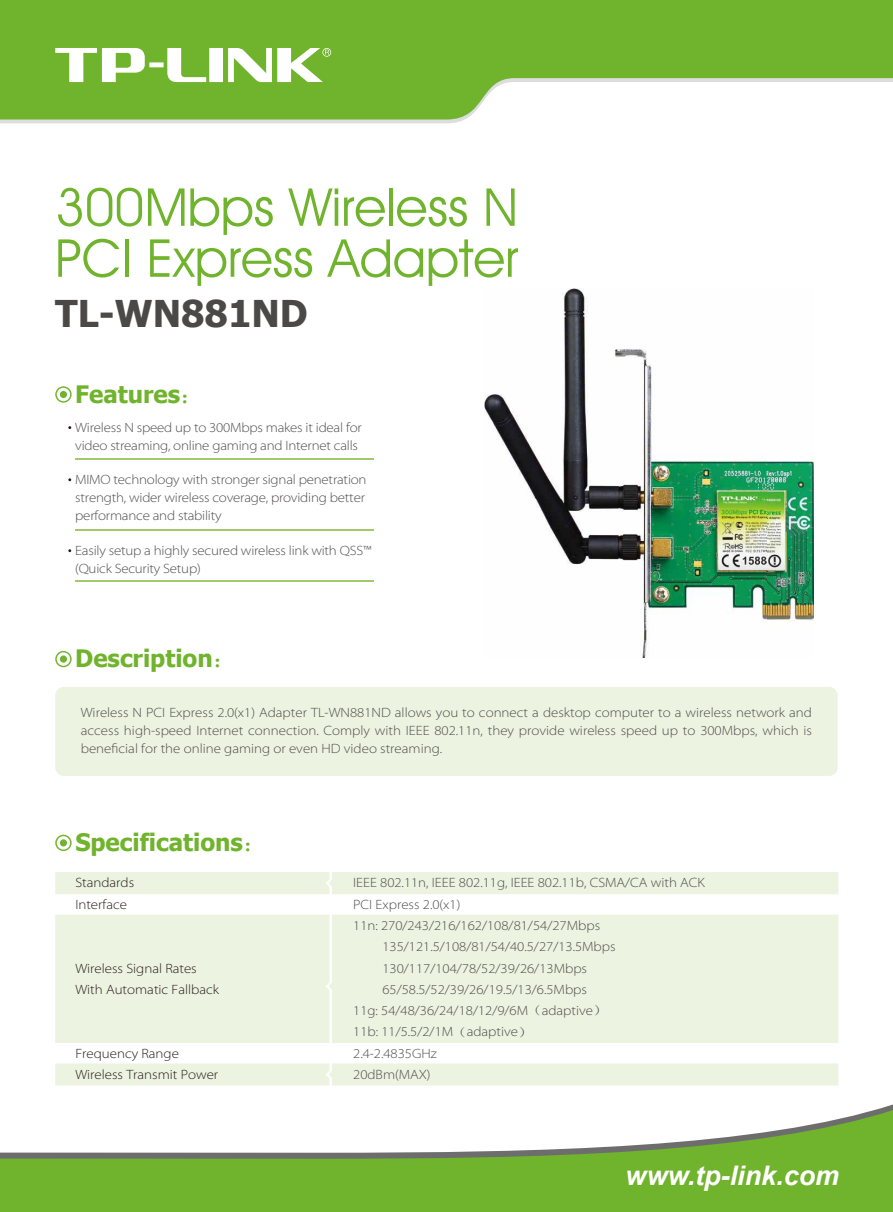
<style>
.page{position:relative;width:893px;height:1212px;background:#fff}
.page>*{position:absolute;margin:0;border:0;box-sizing:border-box;transform-origin:0 0}
.t1{font:52.5px/51px "Avant Garde IT Cby BT";color:#70b32c}
.t2{font:700 36.9px "Tahoma";color:#4b4848}
.t3{font:italic 700 27px "Arial";color:#fff}
.t4{font:700 24px "Tahoma";color:#70b32c}
.t5{font:300 semi-expanded 13.5px/18px "Myriad Pro";color:#4b4848;text-align:justify}
.t6{font:300 semi-expanded 13.5px/21.3px "Myriad Pro";color:#221714}
.s1{font-family:"Sim Sun";font-weight:400}
.s2{font-family:"Sim Sun";font-weight:400;font-stretch:normal}
</style>
<div class="page">
<svg style="left:0;top:1110px;width:893px;height:102px;fill:#70b32c"></svg>
<div style="left:55px;top:687px;width:783px;height:89px;background:#ecf3e0;border-radius:9px"></div>
<hr style="left:75px;top:459px;width:299px;height:1px;background:#a3c96a">
<hr style="left:75px;top:529px;width:299px;height:2px;background:#a3c96a">
<hr style="left:75px;top:580px;width:299px;height:1px;background:#a3c96a">
<svg style="left:0;top:119px;width:465px;height:4px;background:#d0d8c7"></svg>
<svg style="left:0;top:0;width:893px;height:119px;fill:#70b32c"></svg>
<svg style="left:55px;top:48px;width:276px;height:34px"></svg>
<svg style="left:55px;top:386px;width:17px;height:17px"></svg>
<div style="left:60px;top:391px;width:7px;height:7px;background:#70b32c;border-radius:50%"></div>
<svg style="left:55px;top:651px;width:17px;height:16px"></svg>
<div style="left:60px;top:655px;width:7px;height:8px;background:#70b32c;border-radius:50%"></div>
<div style="left:55px;top:872px;width:783px;height:22px;background:#ecf3e0"></div>
<div style="left:55px;top:915px;width:274px;height:128px;background:#ecf3e0"></div>
<div style="left:329px;top:915px;width:509px;height:128px;background:#ecf3e0"></div>
<div style="left:55px;top:1063px;width:783px;height:22px;background:#ecf3e0"></div>
<svg style="left:55px;top:835px;width:17px;height:16px"></svg>
<div style="left:60px;top:839px;width:7px;height:7px;background:#70b32c;border-radius:50%"></div>
<img style="left:485px;top:289px;width:328px;height:369px">
<h1 class="t1" style="left:55px;top:187px;width:464px">300Mbps Wireless N<br>PCI Express Adapter</h1>
<h2 class="t2" style="left:55px;top:298px;width:254px">TL-WN881ND</h2>
<h3 class="t4" style="left:75px;top:384px;width:130px">Features<span class="s1">：</span></h3>
<p class="t5" style="left:75px;top:419px;width:288px">Wireless N speed up to 300Mbps makes it ideal for video streaming, online gaming and Internet calls</p>
<p class="t5" style="left:75px;top:472px;width:293px">MIMO technology with stronger signal penetration strength, wider wireless coverage, providing better performance and stability</p>
<p class="t5" style="left:75px;top:542px;width:298px">Easily setup a highly secured wireless link with QSS™ (Quick Security Setup)</p>
<h3 class="t4" style="left:75px;top:649px;width:163px">Description<span class="s1">：</span></h3>
<p class="t5" style="left:81px;top:704px;width:733px">Wireless N PCI Express 2.0(x1) Adapter TL-WN881ND allows you to connect a desktop computer to a wireless network and access high-speed Internet connection. Comply with IEEE 802.11n, they provide wireless speed up to 300Mbps, which is beneficial for the online gaming or even HD video streaming.</p>
<h3 class="t4" style="left:75px;top:832px;width:193px">Specifications<span class="s1">：</span></h3>
<p class="t6" style="left:75px;top:873px;width:60px">Standards<br>Interface</p>
<p class="t6" style="left:75px;top:958px;width:145px">Wireless Signal Rates<br>With Automatic Fallback</p>
<p class="t6" style="left:75px;top:1044px;width:144px">Frequency Range<br>Wireless Transmit Power</p>
<p class="t5" style="left:353px;top:875px;width:353px">IEEE 802.11n, IEEE 802.11g, IEEE 802.11b, CSMA/CA with ACK</p>
<p class="t5" style="left:353px;top:896px;width:109px">PCI Express 2.0(x1)</p>
<p class="t5" style="left:353px;top:918px;width:248px">11n: 270/243/216/162/108/81/54/27Mbps</p>
<p class="t5" style="left:382px;top:939px;width:235px">135/121.5/108/81/54/40.5/27/13.5Mbps</p>
<p class="t5" style="left:382px;top:960px;width:206px">130/117/104/78/52/39/26/13Mbps</p>
<p class="t5" style="left:382px;top:981px;width:206px">65/58.5/52/39/26/19.5/13/6.5Mbps</p>
<p class="t5" style="left:353px;top:1003px;width:255px">11g: 54/48/36/24/18/12/9/6M<span class="s2">（</span>adaptive<span class="s2">）</span></p>
<p class="t5" style="left:353px;top:1024px;width:180px">11b: 11/5.5/2/1M<span class="s2">（</span>adaptive<span class="s2">）</span></p>
<p class="t5" style="left:353px;top:1045px;width:85px">2.4-2.4835GHz</p>
<p class="t5" style="left:353px;top:1067px;width:79px">20dBm(MAX)</p>
<h3 class="t3" style="left:626px;top:1166px;width:215px">www.tp-link.com</h3>
</div>
